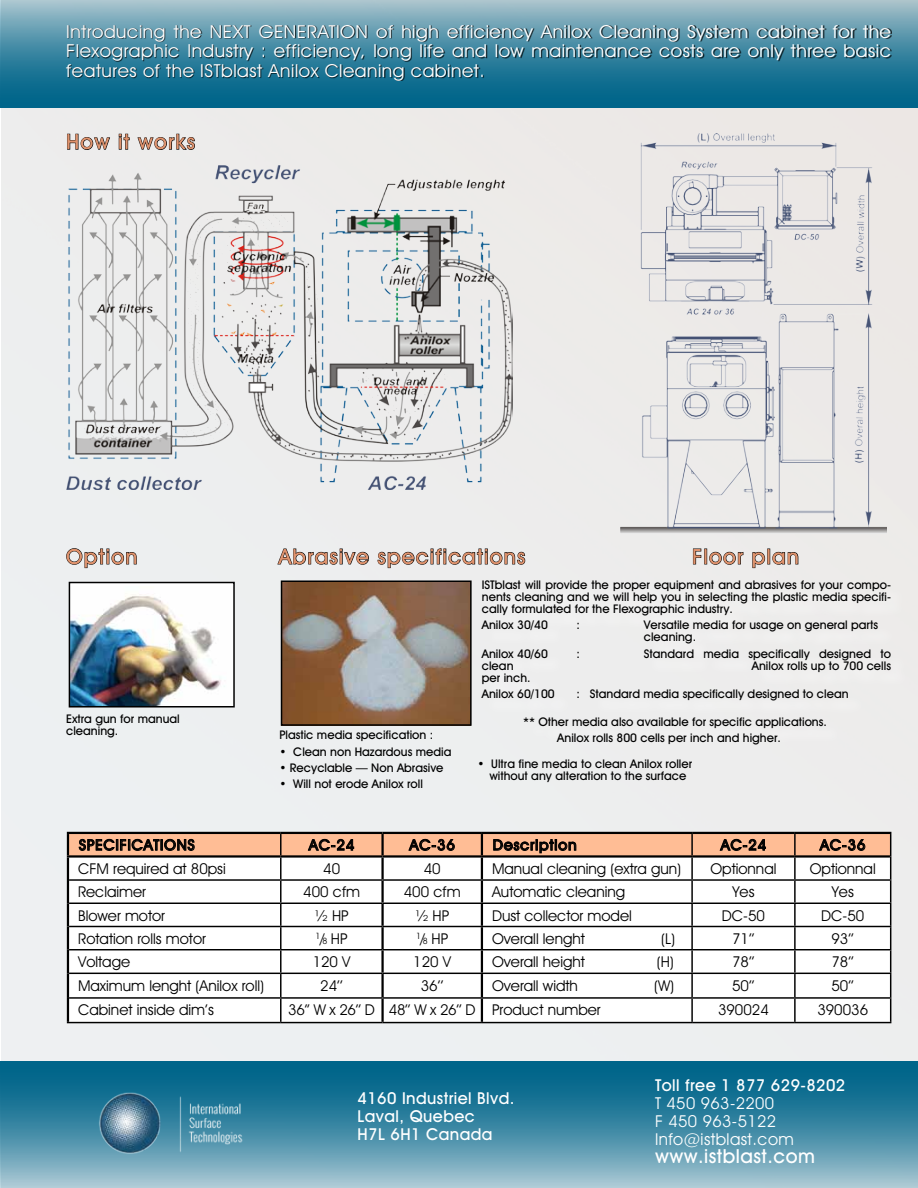
<style>
.page{position:relative;width:918px;height:1188px;background:#fff}
.page>*{position:absolute;margin:0;border:0;box-sizing:border-box;transform-origin:0 0}
.t1{font:21px "Avant Garde Md BT Medium";letter-spacing:.06em;color:#e0926c}
.t2{font:19.5px "Avant Garde Md BT Medium";letter-spacing:.025em;color:#fff}
.t3{font:18px/19.5px "Avant Garde Bk BT Book";letter-spacing:.025em;color:#fff;text-align:justify;scale:1.04 1}
.t4{font:16.5px/18px "Avant Garde Md BT Medium";letter-spacing:.025em;color:#fff}
.t5{font:16.5px/18px "Avant Garde Bk BT Book";letter-spacing:.025em;color:#fff}
.t6{font:15px "Avant Garde Bk BT Book";color:#000}
.t7{font:15px "Avant Garde Md BT Medium";letter-spacing:.05em;color:#000}
.t8{font:12px/12px "Avant Garde Md BT Medium";color:#000}
.s1{font-size:8.7px}
</style>
<div class="page">
<div style="left:2px;top:108px;width:916px;height:953px;background:#edeeee"></div>
<svg style="left:0;top:0;width:918px;height:108px;background:#478ca5"></svg>
<svg style="left:0;top:1061px;width:918px;height:127px;background:#438ca6"></svg>
<img style="left:98px;top:1091px;width:149px;height:64px">
<img style="left:65px;top:165px;width:448px;height:324px">
<div style="left:485px;top:583px;width:424px;height:163px;background:#ededed"></div>
<svg style="left:67px;top:133px;width:43px;height:17px"></svg>
<svg style="left:119px;top:133px;width:11px;height:17px"></svg>
<svg style="left:137px;top:133px;width:58px;height:17px"></svg>
<svg style="left:693px;top:548px;width:9px;height:17px"></svg>
<div style="left:704px;top:549px;width:3px;height:15px;border:1px solid #000"></div>
<svg style="left:709px;top:551px;width:35px;height:14px"></svg>
<svg style="left:752px;top:552px;width:13px;height:16px"></svg>
<div style="left:767px;top:549px;width:3px;height:15px;border:1px solid #000"></div>
<svg style="left:772px;top:552px;width:27px;height:13px"></svg>
<svg style="left:277px;top:548px;width:92px;height:17px;background:#a6a6a7"></svg>
<svg style="left:377px;top:548px;width:148px;height:20px;background:#b0b0b0"></svg>
<svg style="left:66px;top:548px;width:71px;height:20px"></svg>
<img style="left:72px;top:586px;width:160px;height:119px">
<div style="left:69px;top:582px;width:166px;height:126px;border:2px solid #000"></div>
<img style="left:284px;top:583px;width:185px;height:140px">
<div style="left:281px;top:580px;width:191px;height:146px;border:2px solid #000"></div>
<hr style="left:67px;top:832px;width:214px;height:2px;background:#000">
<hr style="left:67px;top:834px;width:2px;height:21px;background:#000">
<hr style="left:281px;top:832px;width:102px;height:2px;background:#000">
<hr style="left:383px;top:832px;width:99px;height:2px;background:#000">
<hr style="left:482px;top:832px;width:210px;height:2px;background:#000">
<hr style="left:692px;top:832px;width:103px;height:2px;background:#000">
<hr style="left:795px;top:832px;width:96px;height:2px;background:#000">
<hr style="left:67px;top:855px;width:214px;height:3px;background:#000">
<hr style="left:67px;top:858px;width:2px;height:22px;background:#000">
<hr style="left:67px;top:880px;width:2px;height:23px;background:#000">
<hr style="left:67px;top:903px;width:2px;height:23px;background:#000">
<hr style="left:67px;top:927px;width:2px;height:23px;background:#000">
<hr style="left:67px;top:950px;width:2px;height:23px;background:#000">
<hr style="left:67px;top:973px;width:2px;height:25px;background:#000">
<hr style="left:67px;top:998px;width:2px;height:24px;background:#000">
<hr style="left:67px;top:1022px;width:214px;height:1px;background:#000">
<hr style="left:281px;top:1022px;width:102px;height:1px;background:#000">
<hr style="left:383px;top:1022px;width:99px;height:1px;background:#000">
<hr style="left:482px;top:1022px;width:210px;height:1px;background:#000">
<hr style="left:692px;top:1022px;width:103px;height:1px;background:#000">
<hr style="left:795px;top:1022px;width:96px;height:1px;background:#000">
<svg style="left:68px;top:833px;width:823px;height:189px"></svg>
<div style="left:67px;top:25px;width:824px;height:56px;background:#000;opacity:.75"></div>
<img style="left:621px;top:133px;width:266px;height:400px">
<h3 class="t3" style="left:66px;top:21px;width:795px">Introducing the NEXT GENERATION of high efficiency Anilox Cleaning System cabinet for the Flexographic Industry : efficiency, long life and low maintenance costs are only three basic features of the ISTblast Anilox Cleaning cabinet.</h3>
<h1 class="t1" style="left:66px;top:129px;width:130px">How it works</h1>
<h1 class="t1" style="left:66px;top:544px;width:73px">Option</h1>
<h1 class="t1" style="left:279px;top:544px;width:248px">Abrasive specifications</h1>
<h1 class="t1" style="left:692px;top:544px;width:108px">Floor plan</h1>
<p class="t8" style="left:66px;top:713px;width:115px">Extra gun for manual cleaning.</p>
<p class="t8" style="left:279px;top:729px;width:155px">Plastic media specification :</p>
<p class="t8" style="left:279px;top:745px;width:174px">• Clean non Hazardous media</p>
<p class="t8" style="left:279px;top:762px;width:166px">• Recyclable – Non Abrasive</p>
<p class="t8" style="left:279px;top:778px;width:145px">• Will not erode Anilox roll</p>
<p class="t8" style="left:482px;top:579px;width:411px;text-align:justify">ISTblast will provide the proper equipment and abrasives for your compo&shy;nents cleaning and we will help you in selecting the plastic media specifi&shy;cally formulated for the Flexographic industry.</p>
<p class="t8" style="left:482px;top:619px;width:68px">Anilox 30/40</p>
<p class="t8" style="left:576px;top:619px;width:5px">:</p>
<p class="t8" style="left:644px;top:619px;width:236px">Versatile media for usage on general parts cleaning.</p>
<p class="t8" style="left:482px;top:647px;width:68px">Anilox 40/60</p>
<p class="t8" style="left:576px;top:647px;width:5px">:</p>
<p class="t8" style="left:644px;top:647px;width:249px">Standard media specifically designed to</p>
<p class="t8" style="left:482px;top:659px;width:33px">clean</p>
<p class="t8" style="left:752px;top:659px;width:141px">Anilox rolls up to 700 cells</p>
<p class="t8" style="left:482px;top:669px;width:75px;line-height:16.4px">per inch.<br>Anilox 60/100</p>
<p class="t8" style="left:576px;top:688px;width:274px">: Standard media specifically designed to clean</p>
<p class="t8" style="left:523px;top:716px;width:305px">** Other media also available for specific applications.</p>
<p class="t8" style="left:557px;top:731px;width:225px">Anilox rolls 800 cells per inch and higher.</p>
<p class="t8" style="left:477px;top:757px;width:216px;text-align:center">• Ultra fine media to clean Anilox roller without any alteration to the surface</p>
<p class="t7" style="left:79px;top:836px;width:10px">specifications</p>
<p class="t7" style="left:309px;top:836px;width:47px">AC-24</p>
<p class="t7" style="left:410px;top:836px;width:47px">AC-36</p>
<p class="t7" style="left:493px;top:836px;width:85px">Description</p>
<p class="t7" style="left:721px;top:836px;width:47px">AC-24</p>
<p class="t7" style="left:820px;top:836px;width:47px">AC-36</p>
<p class="t6" style="left:78px;top:859px;width:149px">CFM required at 80psi</p>
<p class="t6" style="left:323px;top:859px;width:18px">40</p>
<p class="t6" style="left:424px;top:859px;width:18px">40</p>
<p class="t6" style="left:492px;top:859px;width:191px">Manual cleaning (extra gun)</p>
<p class="t6" style="left:710px;top:859px;width:68px">Optionnal</p>
<p class="t6" style="left:810px;top:859px;width:68px">Optionnal</p>
<p class="t6" style="left:78px;top:883px;width:69px">Reclaimer</p>
<p class="t6" style="left:303px;top:883px;width:58px">400 cfm</p>
<p class="t6" style="left:404px;top:883px;width:58px">400 cfm</p>
<p class="t6" style="left:492px;top:883px;width:135px">Automatic cleaning</p>
<p class="t6" style="left:732px;top:883px;width:24px">Yes</p>
<p class="t6" style="left:832px;top:883px;width:24px">Yes</p>
<p class="t6" style="left:78px;top:906px;width:88px">Blower motor</p>
<p class="t6" style="left:315px;top:906px;width:36px">½ HP</p>
<p class="t6" style="left:415px;top:906px;width:36px">½ HP</p>
<p class="t6" style="left:492px;top:906px;width:141px">Dust collector model</p>
<p class="t6" style="left:722px;top:906px;width:45px">DC-50</p>
<p class="t6" style="left:821px;top:906px;width:45px">DC-50</p>
<p class="t6" style="left:78px;top:929px;width:129px">Rotation rolls motor</p>
<p class="t6" style="left:316px;top:929px;width:34px"><sup>1</sup>/<span class="s1">8</span> HP</p>
<p class="t6" style="left:416px;top:929px;width:34px"><sup>1</sup>/<span class="s1">8</span> HP</p>
<p class="t6" style="left:492px;top:929px;width:94px">Overall lenght</p>
<p class="t6" style="left:661px;top:929px;width:16px">(L)</p>
<p class="t6" style="left:732px;top:929px;width:24px">71’’</p>
<p class="t6" style="left:831px;top:929px;width:24px">93’’</p>
<p class="t6" style="left:78px;top:953px;width:54px">Voltage</p>
<p class="t6" style="left:313px;top:953px;width:39px">120 V</p>
<p class="t6" style="left:413px;top:953px;width:39px">120 V</p>
<p class="t6" style="left:492px;top:953px;width:94px">Overall height</p>
<p class="t6" style="left:657px;top:953px;width:19px">(H)</p>
<p class="t6" style="left:732px;top:953px;width:24px">78’’</p>
<p class="t6" style="left:831px;top:953px;width:24px">78’’</p>
<p class="t6" style="left:78px;top:976px;width:188px">Maximum lenght (Anilox roll)</p>
<p class="t6" style="left:320px;top:976px;width:24px">24’’</p>
<p class="t6" style="left:421px;top:976px;width:24px">36’’</p>
<p class="t6" style="left:492px;top:976px;width:87px">Overall width</p>
<p class="t6" style="left:654px;top:976px;width:22px">(W)</p>
<p class="t6" style="left:732px;top:976px;width:24px">50’’</p>
<p class="t6" style="left:831px;top:976px;width:24px">50’’</p>
<p class="t6" style="left:78px;top:1001px;width:137px">Cabinet inside dim’s</p>
<p class="t6" style="left:288px;top:1001px;width:314px">36’’ W x 26’’ D 48’’ W x 26’’ D Product number</p>
<p class="t6" style="left:718px;top:1001px;width:52px">390024</p>
<p class="t6" style="left:817px;top:1001px;width:52px">390036</p>
<h3 class="t4" style="left:358px;top:1089px;width:158px">4160 Industriel Blvd.<br>Laval, Quebec<br>H7L 6H1 Canada</h3>
<h3 class="t4" style="left:655px;top:1076px;width:192px">Toll free 1 877 629-8202</h3>
<h3 class="t5" style="left:655px;top:1094px;width:140px">T 450 963-2200<br>F 450 963-5122<br>Info@istblast.com</h3>
<h2 class="t2" style="left:655px;top:1144px;width:161px">www.istblast.com</h2>
</div>
